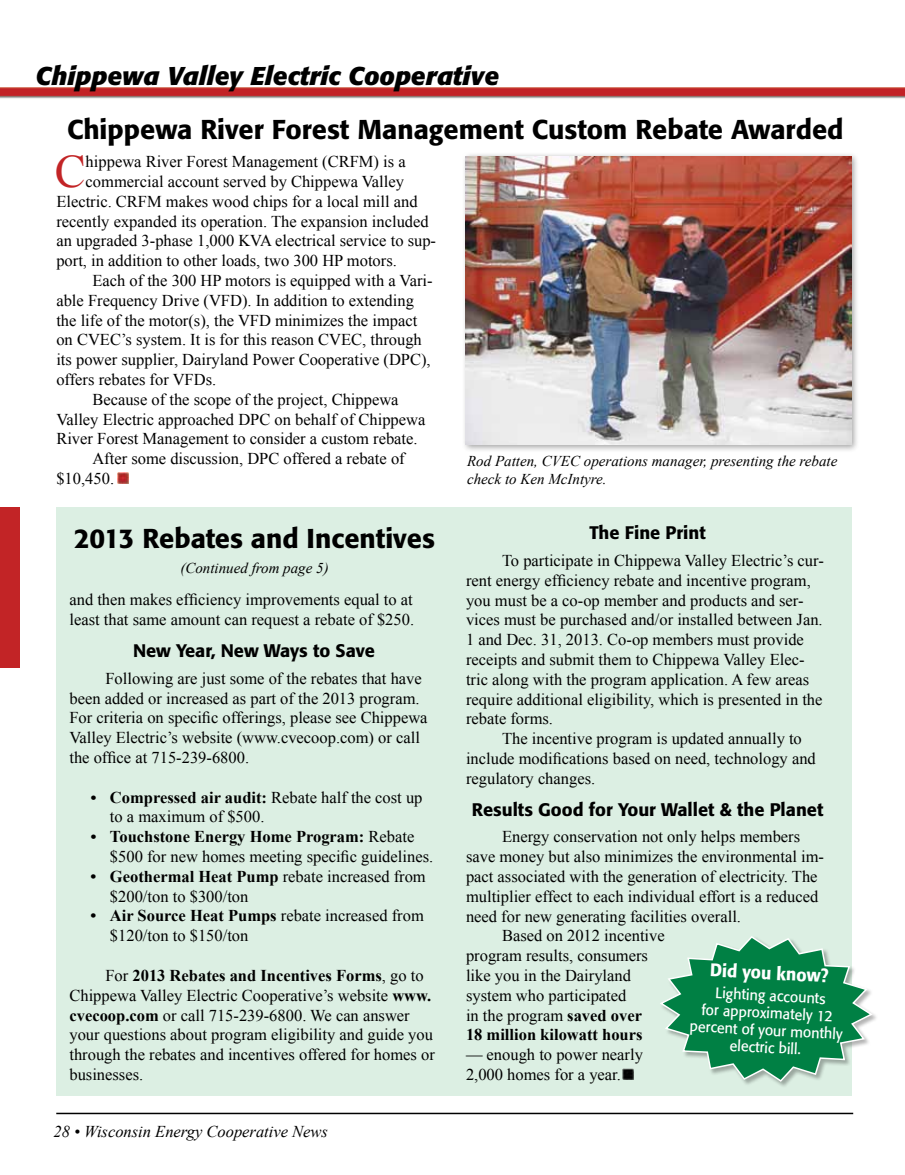
<style>
.page{position:relative;width:905px;height:1175px;background:#fff}
.page>*{position:absolute;margin:0;border:0;box-sizing:border-box;transform-origin:0 0}
.t1{font:46.35px "Times New Roman";color:#c22426}
.t2{font:500 27px "Formata";color:#000}
.t3{font:italic 700 25.5px "Formata";color:#000}
.t4{font:500 18px "Formata";color:#000}
.t5{font:500 18px "Formata";color:#fff;scale:.95 1}
.t6{font:16.5px/19.8px "Times New Roman";color:#000}
.t7{font:italic 16.5px "Times New Roman";color:#000}
.t8{font:700 16.5px "Times New Roman";color:#000}
.t9{font:italic 15px/18px "Times New Roman";color:#000}
.t10{font:15px/17.2px "Formata";color:#fff;text-align:center;scale:.95 1}
.s1{font-weight:700;font-style:italic}
.s2{font-weight:700}
</style>
<div class="page">
<div style="left:56px;top:507px;width:795px;height:588px;background:#dcefe3"></div>
<img style="left:0;top:87px;width:904px;height:12px">
<hr style="left:56px;top:1112px;width:797px;height:2px;background:#000">
<div style="left:0;top:507px;width:20px;height:161px;background:#c22426"></div>
<div style="left:462px;top:152px;width:397px;height:301px;background:#000;opacity:.35"></div>
<img style="left:466px;top:156px;width:385px;height:289px">
<div style="left:660px;top:935px;width:218px;height:153px;background:#000;opacity:.3"></div>
<svg style="left:660px;top:935px;width:214px;height:147px"></svg>
<svg style="left:623px;top:1068px;width:10px;height:11px"></svg>
<svg style="left:117px;top:472px;width:11px;height:11px"></svg>
<p class="t3" style="left:36px;top:60px;width:465px">Chippewa Valley Electric Cooperative</p>
<p class="t2" style="left:67px;top:112px;width:778px">Chippewa River Forest Management Custom Rebate Awarded</p>
<p class="t1" style="left:55px;top:140px;width:32px">C</p>
<p class="t6" style="left:86px;top:151px;width:321px">hippewa River Forest Management (CRFM) is a</p>
<p class="t6" style="left:86px;top:171px;width:320px">commercial account served by Chippewa Valley</p>
<p class="t6" style="left:56px;top:191px;width:363px">Electric. CRFM makes wood chips for a local mill and</p>
<p class="t6" style="left:56px;top:211px;width:374px">recently expanded its operation. The expansion included</p>
<p class="t6" style="left:56px;top:231px;width:381px">an upgraded 3-phase 1,000 KVA electrical service to sup-</p>
<p class="t6" style="left:56px;top:250px;width:342px">port, in addition to other loads, two 300 HP motors.</p>
<p class="t6" style="left:92px;top:270px;width:342px">Each of the 300 HP motors is equipped with a Vari-</p>
<p class="t6" style="left:56px;top:290px;width:359px">able Frequency Drive (VFD). In addition to extending</p>
<p class="t6" style="left:56px;top:310px;width:362px">the life of the motor(s), the VFD minimizes the impact</p>
<p class="t6" style="left:56px;top:330px;width:367px">on CVEC’s system. It is for this reason CVEC, through</p>
<p class="t6" style="left:56px;top:349px;width:376px">its power supplier, Dairyland Power Cooperative (DPC),</p>
<p class="t6" style="left:56px;top:369px;width:161px">offers rebates for VFDs.</p>
<p class="t6" style="left:92px;top:389px;width:308px">Because of the scope of the project, Chippewa</p>
<p class="t6" style="left:56px;top:409px;width:370px">Valley Electric approached DPC on behalf of Chippewa</p>
<p class="t6" style="left:56px;top:429px;width:363px">River Forest Management to consider a custom rebate.</p>
<p class="t6" style="left:92px;top:448px;width:314px">After some discussion, DPC offered a rebate of</p>
<p class="t6" style="left:56px;top:468px;width:59px">$10,450.</p>
<p class="t2" style="left:74px;top:522px;width:362px">2013 Rebates and Incentives</p>
<p class="t9" style="left:180px;top:558px;width:150px">(Continued from page 5)</p>
<p class="t6" style="left:69px;top:589px;width:346px">and then makes efficiency improvements equal to at least that same amount can request a rebate of $250.</p>
<p class="t4" style="left:133px;top:640px;width:243px">New Year, New Ways to Save</p>
<p class="t6" style="left:69px;top:668px;width:360px;text-indent:36px">Following are just some of the rebates that have been added or increased as part of the 2013 program.<br>For criteria on specific offerings, please see Chippewa Valley Electric’s website (www.cvecoop.com) or call the office at 715-239-6800.</p>
<p class="t6" style="left:110px;top:787px;width:314px;text-indent:-20px"><span class="s1">•</span> <span class="s2">Compressed air audit:</span> Rebate half the cost up to a maximum of $500.</p>
<p class="t6" style="left:110px;top:826px;width:325px;text-indent:-20px"><span class="s1">•</span> <span class="s2">Touchstone Energy Home Program:</span> Rebate $500 for new homes meeting specific guidelines.</p>
<p class="t6" style="left:110px;top:866px;width:317px;text-indent:-20px"><span class="s2">• Geothermal Heat Pump</span> rebate increased from $200/ton to $300/ton</p>
<p class="t6" style="left:110px;top:905px;width:315px;text-indent:-20px"><span class="s2">• Air Source Heat Pumps</span> rebate increased from $120/ton to $150/ton</p>
<p class="t6" style="left:69px;top:965px;width:367px;text-indent:36px">For <span class="s2">2013 Rebates and Incentives Forms</span>, go to Chippewa Valley Electric Cooperative’s website <span class="s2">www. cvecoop.com</span> or call 715-239-6800. We can answer your questions about program eligibility and guide you through the rebates and incentives offered for homes or businesses.</p>
<p class="t7" style="left:54px;top:1120px;width:276px">28 • Wisconsin Energy Cooperative News</p>
<p class="t9" style="left:467px;top:451px;width:372px">Rod Patten, CVEC operations manager, presenting the rebate check to Ken McIntyre.</p>
<p class="t4" style="left:589px;top:522px;width:118px">The Fine Print</p>
<p class="t6" style="left:502px;top:550px;width:323px">To participate in Chippewa Valley Electric’s cur-</p>
<p class="t6" style="left:466px;top:570px;width:346px">rent energy efficiency rebate and incentive program,</p>
<p class="t6" style="left:466px;top:590px;width:339px">you must be a co-op member and products and ser-</p>
<p class="t6" style="left:466px;top:609px;width:358px">vices must be purchased and/or installed between Jan.</p>
<p class="t6" style="left:466px;top:629px;width:339px">1 and Dec. 31, 2013. Co-op members must provide</p>
<p class="t6" style="left:466px;top:649px;width:340px">receipts and submit them to Chippewa Valley Elec-</p>
<p class="t6" style="left:466px;top:669px;width:345px">tric along with the program application. A few areas</p>
<p class="t6" style="left:466px;top:689px;width:358px">require additional eligibility, which is presented in the</p>
<p class="t6" style="left:466px;top:708px;width:89px">rebate forms.</p>
<p class="t6" style="left:502px;top:728px;width:301px">The incentive program is updated annually to</p>
<p class="t6" style="left:466px;top:748px;width:351px">include modifications based on need, technology and</p>
<p class="t6" style="left:466px;top:768px;width:131px">regulatory changes.</p>
<p class="t4" style="left:472px;top:798px;width:353px">Results Good for Your Wallet &amp; the Planet</p>
<p class="t6" style="left:502px;top:826px;width:300px">Energy conservation not only helps members</p>
<p class="t6" style="left:466px;top:846px;width:359px">save money but also minimizes the environmental im-</p>
<p class="t6" style="left:466px;top:866px;width:353px">pact associated with the generation of electricity. The</p>
<p class="t6" style="left:466px;top:886px;width:354px">multiplier effect to each individual effort is a reduced</p>
<p class="t6" style="left:466px;top:905px;width:276px">need for new generating facilities overall.</p>
<p class="t6" style="left:502px;top:925px;width:164px">Based on 2012 incentive</p>
<p class="t6" style="left:466px;top:945px;width:183px">program results, consumers</p>
<p class="t6" style="left:466px;top:965px;width:166px">like you in the Dairyland</p>
<p class="t6" style="left:466px;top:985px;width:162px">system who participated</p>
<p class="t6" style="left:466px;top:1004px;width:177px">in the program <span class="s2">saved over</span></p>
<p class="t8" style="left:466px;top:1023px;width:178px">18 million kilowatt hours</p>
<p class="t6" style="left:466px;top:1044px;width:178px">— enough to power nearly<br>2,000 homes for a year.</p>
<p class="t5" style="left:710px;top:958px;width:126px;rotate:3deg">Did you know?</p>
<p class="t10" style="left:692px;top:983px;width:162px;rotate:3deg">Lighting accounts<br>for approximately 12 percent of your monthly electric bill.</p>
</div>
